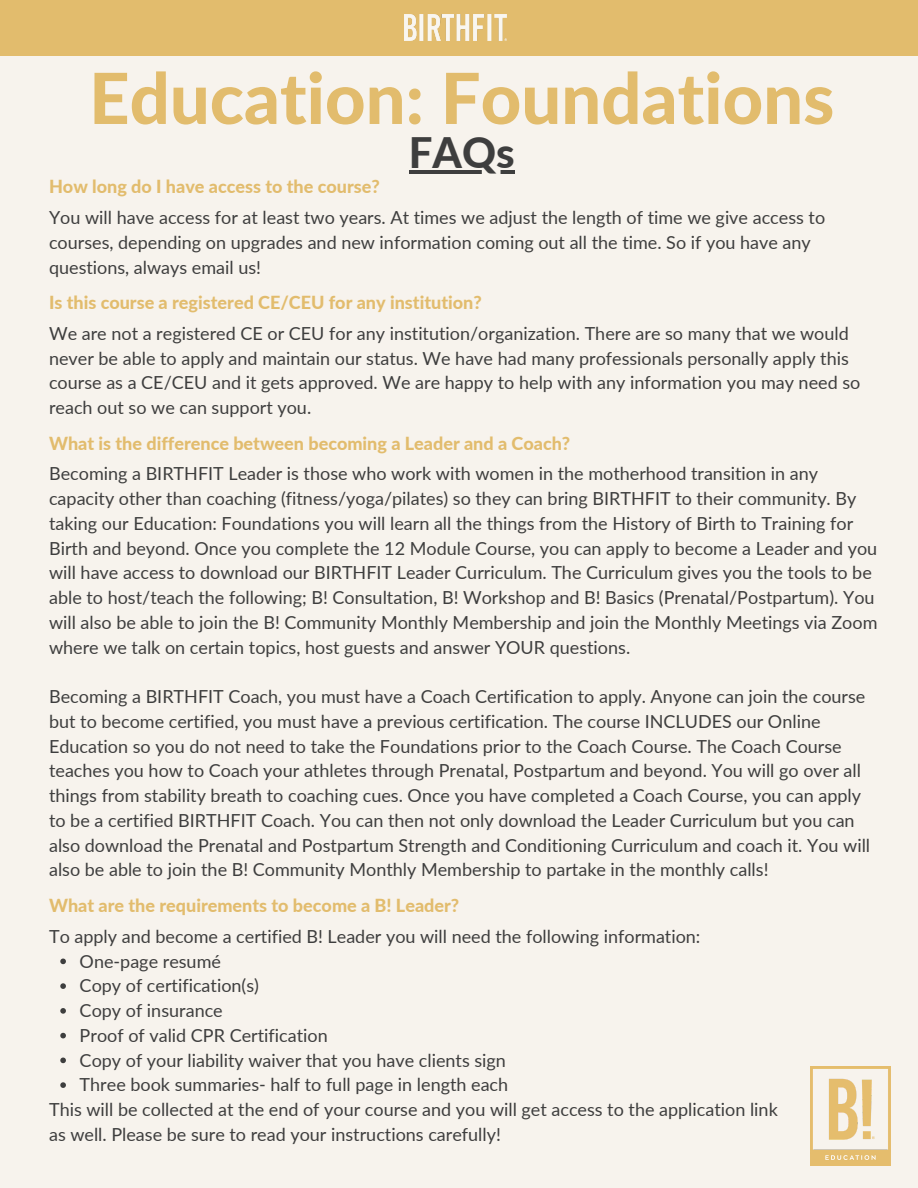
<style>
.page{position:relative;width:918px;height:1188px;background:#f7f3ed}
.page>*{position:absolute;margin:0;border:0;box-sizing:border-box;transform-origin:0 0}
.t1{font:800 70.5px "Lato";color:#e2bc6d}
.t2{font:800 42px "Lato";color:#3e3e3e}
.t3{font:18px/24.8px "Lato";color:#3e3e3e}
.t4{font:800 18px "Lato";color:#e2bc6d}
</style>
<div class="page">
<div style="left:0;top:0;width:918px;height:56px;background:#e2bc6d"></div>
<img style="left:404px;top:15px;width:103px;height:25px">
<img style="left:811px;top:1067px;width:79px;height:99px">
<svg style="left:409px;top:170px;width:106px;height:4px"></svg>
<svg style="left:60px;top:959px;width:6px;height:5px"></svg>
<svg style="left:60px;top:983px;width:6px;height:6px"></svg>
<svg style="left:60px;top:1008px;width:6px;height:6px"></svg>
<svg style="left:60px;top:1033px;width:6px;height:5px"></svg>
<svg style="left:60px;top:1058px;width:6px;height:5px"></svg>
<svg style="left:60px;top:1082px;width:6px;height:6px"></svg>
<h1 class="t1" style="left:89px;top:54px;width:747px">Education: Foundations</h1>
<h2 class="t2" style="left:409px;top:127px;width:107px">FAQs</h2>
<p class="t4" style="left:49px;top:176px;width:332px">How long do I have access to the course?</p>
<p class="t3" style="left:49px;top:205px;width:778px">You will have access for at least two years. At times we adjust the length of time we give access to courses, depending on upgrades and new information coming out all the time. So if you have any questions, always email us!</p>
<p class="t4" style="left:49px;top:292px;width:434px">Is this course a registered CE/CEU for any institution?</p>
<p class="t3" style="left:49px;top:321px;width:813px">We are not a registered CE or CEU for any institution/organization. There are so many that we would never be able to apply and maintain our status. We have had many professionals personally apply this course as a CE/CEU and it gets approved. We are happy to help with any information you may need so reach out so we can support you.</p>
<p class="t4" style="left:49px;top:432px;width:523px">What is the difference between becoming a Leader and a Coach?</p>
<p class="t3" style="left:49px;top:461px;width:830px">Becoming a BIRTHFIT Leader is those who work with women in the motherhood transition in any capacity other than coaching (fitness/yoga/pilates) so they can bring BIRTHFIT to their community. By taking our Education: Foundations you will learn all the things from the History of Birth to Training for Birth and beyond. Once you complete the 12 Module Course, you can apply to become a Leader and you will have access to download our BIRTHFIT Leader Curriculum. The Curriculum gives you the tools to be able to host/teach the following; B! Consultation, B! Workshop and B! Basics (Prenatal/Postpartum). You will also be able to join the B! Community Monthly Membership and join the Monthly Meetings via Zoom where we talk on certain topics, host guests and answer YOUR questions.</p>
<p class="t3" style="left:49px;top:684px;width:823px">Becoming a BIRTHFIT Coach, you must have a Coach Certification to apply. Anyone can join the course but to become certified, you must have a previous certification. The course INCLUDES our Online Education so you do not need to take the Foundations prior to the Coach Course. The Coach Course teaches you how to Coach your athletes through Prenatal, Postpartum and beyond. You will go over all things from stability breath to coaching cues. Once you have completed a Coach Course, you can apply to be a certified BIRTHFIT Coach. You can then not only download the Leader Curriculum but you can also download the Prenatal and Postpartum Strength and Conditioning Curriculum and coach it. You will also be able to join the B! Community Monthly Membership to partake in the monthly calls!</p>
<p class="t4" style="left:49px;top:894px;width:412px">What are the requirements to become a B! Leader?</p>
<p class="t3" style="left:80px;top:948px;width:430px">One-page resumé<br>Copy of certification(s)<br>Copy of insurance<br>Proof of valid CPR Certification<br>Copy of your liability waiver that you have clients sign Three book summaries- half to full page in length each</p>
<p class="t3" style="left:49px;top:923px;width:653px">To apply and become a certified B! Leader you will need the following information:</p>
<p class="t3" style="left:49px;top:1097px;width:730px">This will be collected at the end of your course and you will get access to the application link as well. Please be sure to read your instructions carefully!</p>
</div>
